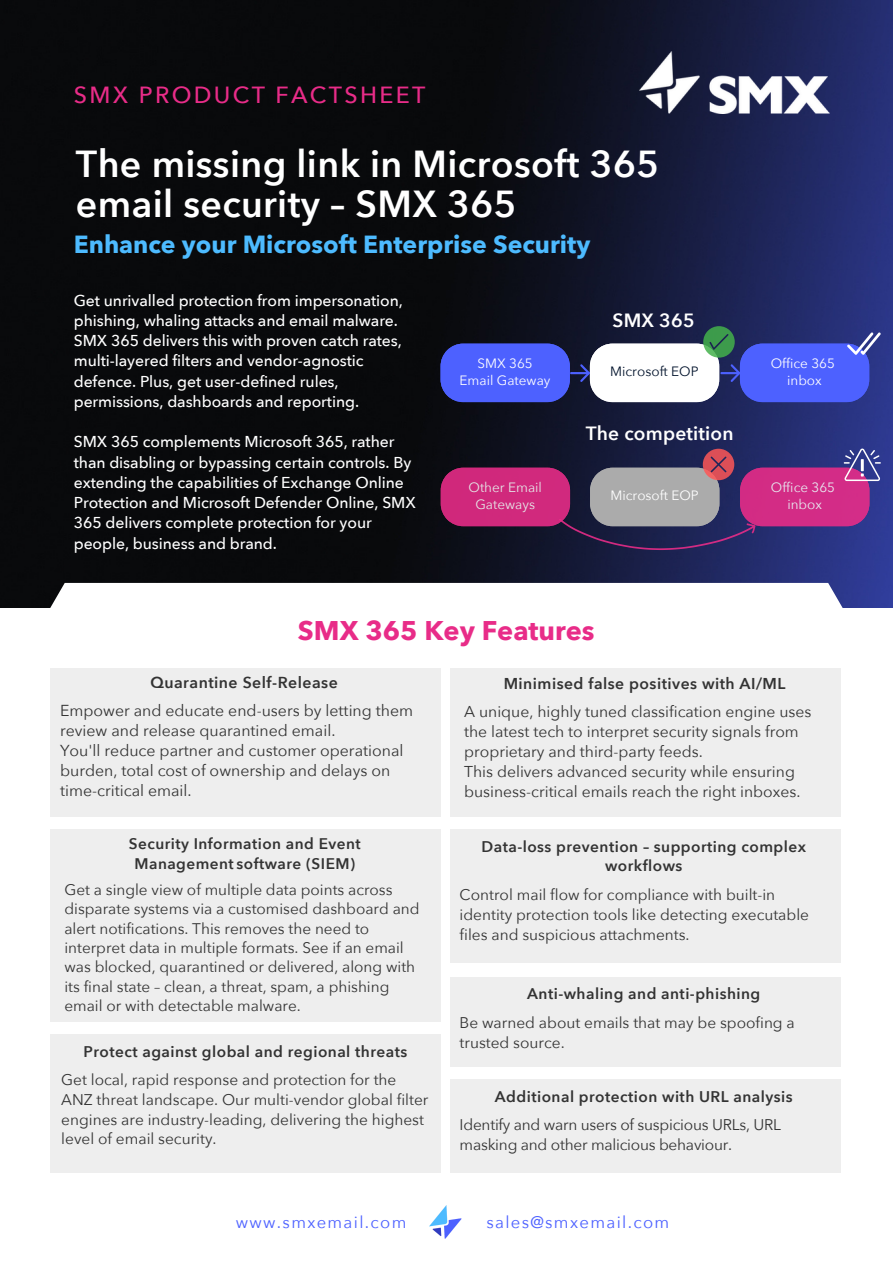
<style>
.page{position:relative;width:893px;height:1264px;background:#fff}
.page>*{position:absolute;margin:0;border:0;box-sizing:border-box;transform-origin:0 0}
.t1{font:600 37.5px/40.3px "Avenir Next";letter-spacing:.01em;color:#fff}
.t2{font:700 27px "Avenir Next";color:#e82c88}
.t3{font:700 24.75px "Avenir Next";color:#4dbbff}
.t4{font:500 23.25px "Avenir Next";letter-spacing:.1em;color:#e82c88}
.t5{font:600 19.2px "Avenir Next";letter-spacing:.01em;color:#fff}
.t6{font:16.65px "Avenir Next";letter-spacing:.08em;color:#4d61ff}
.t7{font:15.9px/20.1px "Avenir Next";color:#333}
.t8{font:600 15.9px "Avenir Next";letter-spacing:.03em;color:#333}
.t9{font:500 15.75px/20.2px "Avenir Next";letter-spacing:-.005em;color:#fff}
.t10{font:15.75px/19.8px "Avenir Next";color:#333}
.t11{font:600 15.75px "Avenir Next";letter-spacing:.03em;color:#333}
.t12{font:15.45px/19.8px "Avenir Next";color:#333}
.t13{font:600 15.45px/19.8px "Avenir Next";letter-spacing:.03em;color:#333;text-align:center}
.t14{font:15.3px/19.4px "Avenir Next";color:#333}
.t15{font:600 15.3px/19.4px "Avenir Next";letter-spacing:.03em;color:#333;text-align:center}
.t16{font:13.5px/16.8px "Avenir Next";color:#fff;text-align:center}
.t17{font:13.5px "Avenir Next";color:#00122b}
</style>
<div class="page">
<img style="left:0;top:0;width:892px;height:607px">
<svg style="left:2px;top:583px;width:889px;height:218px"></svg>
<img style="left:639px;top:52px;width:190px;height:61px">
<div style="left:450px;top:668px;width:390px;height:148px;background:#eee"></div>
<div style="left:450px;top:829px;width:390px;height:134px;background:#eee"></div>
<div style="left:50px;top:668px;width:390px;height:148px;background:#eee"></div>
<svg style="left:440px;top:343px;width:130px;height:59px;background:#485bef"></svg>
<hr style="left:570px;top:372px;width:20px;height:2px;background:#4d61ff">
<svg style="left:580px;top:326px;width:300px;height:76px"></svg>
<svg style="left:440px;top:448px;width:440px;height:102px;background:#703b6c"></svg>
<div style="left:50px;top:829px;width:390px;height:192px;background:#eee"></div>
<div style="left:450px;top:976px;width:390px;height:90px;background:#eee"></div>
<div style="left:50px;top:1034px;width:390px;height:138px;background:#eee"></div>
<div style="left:450px;top:1079px;width:390px;height:93px;background:#eee"></div>
<img style="left:429px;top:1205px;width:33px;height:33px">
<h3 class="t4" style="left:74px;top:80px;width:353px">SMX PRODUCT FACTSHEET</h3>
<h1 class="t1" style="left:76px;top:145px;width:584px">The missing link in Microsoft 365 email security – SMX 365</h1>
<h3 class="t3" style="left:74px;top:228px;width:518px">Enhance your Microsoft Enterprise Security</h3>
<p class="t9" style="left:74px;top:290px;width:330px">Get unrivalled protection from impersonation, phishing, whaling attacks and email malware.<br>SMX 365 delivers this with proven catch rates, multi-layered filters and vendor-agnostic defence. Plus, get user-defined rules, permissions, dashboards and reporting.</p>
<p class="t9" style="left:74px;top:432px;width:343px">SMX 365 complements Microsoft 365, rather than disabling or bypassing certain controls. By extending the capabilities of Exchange Online Protection and Microsoft Defender Online, SMX 365 delivers complete protection for your people, business and brand.</p>
<p class="t5" style="left:612px;top:308px;width:84px">SMX 365</p>
<p class="t16" style="left:459px;top:356px;width:92px">SMX 365<br>Email Gateway</p>
<p class="t17" style="left:610px;top:363px;width:90px">Microsoft EOP</p>
<p class="t16" style="left:770px;top:356px;width:66px">Office 365 inbox</p>
<p class="t5" style="left:585px;top:421px;width:149px">The competition</p>
<p class="t16" style="left:468px;top:480px;width:75px">Other Email<br>Gateways</p>
<p class="t16" style="left:610px;top:487px;width:90px">Microsoft EOP</p>
<p class="t16" style="left:770px;top:480px;width:66px">Office 365 inbox</p>
<h2 class="t2" style="left:298px;top:613px;width:298px">SMX 365 Key Features</h2>
<p class="t8" style="left:150px;top:672px;width:189px">Quarantine Self-Release</p>
<p class="t7" style="left:60px;top:701px;width:354px">Empower and educate end-users by letting them review and release quarantined email.<br>You'll reduce partner and customer operational burden, total cost of ownership and delays on time-critical email.</p>
<p class="t15" style="left:129px;top:834px;width:233px">Security Information and Event<br>Management software (SIEM)</p>
<p class="t14" style="left:64px;top:880px;width:356px">Get a single view of multiple data points across disparate systems via a customised dashboard and alert notifications. This removes the need to interpret data in multiple formats. See if an email was blocked, quarantined or delivered, along with its final state – clean, a threat, spam, a phishing email or with detectable malware.</p>
<p class="t13" style="left:83px;top:1042px;width:325px">Protect against global and regional threats</p>
<p class="t12" style="left:61px;top:1070px;width:368px">Get local, rapid response and protection for the ANZ threat landscape. Our multi-vendor global filter engines are industry-leading, delivering the highest level of email security.</p>
<p class="t11" style="left:503px;top:673px;width:283px">Minimised false positives with AI/ML</p>
<p class="t10" style="left:464px;top:702px;width:349px">A unique, highly tuned classification engine uses the latest tech to interpret security signals from proprietary and third-party feeds.<br>This delivers advanced security while ensuring business-critical emails reach the right inboxes.</p>
<p class="t13" style="left:481px;top:836px;width:326px">Data-loss prevention – supporting complex workflows</p>
<p class="t12" style="left:459px;top:885px;width:351px">Control mail flow for compliance with built-in identity protection tools like detecting executable files and suspicious attachments.</p>
<p class="t13" style="left:527px;top:984px;width:234px">Anti-whaling and anti-phishing</p>
<p class="t12" style="left:459px;top:1013px;width:337px">Be warned about emails that may be spoofing a trusted source.</p>
<p class="t13" style="left:495px;top:1087px;width:299px">Additional protection with URL analysis</p>
<p class="t12" style="left:459px;top:1114px;width:323px">Identify and warn users of suspicious URLs, URL masking and other malicious behaviour.</p>
<p class="t6" style="left:236px;top:1210px;width:172px">www.smxemail.com</p>
<p class="t6" style="left:486px;top:1210px;width:184px">sales@smxemail.com</p>
</div>
